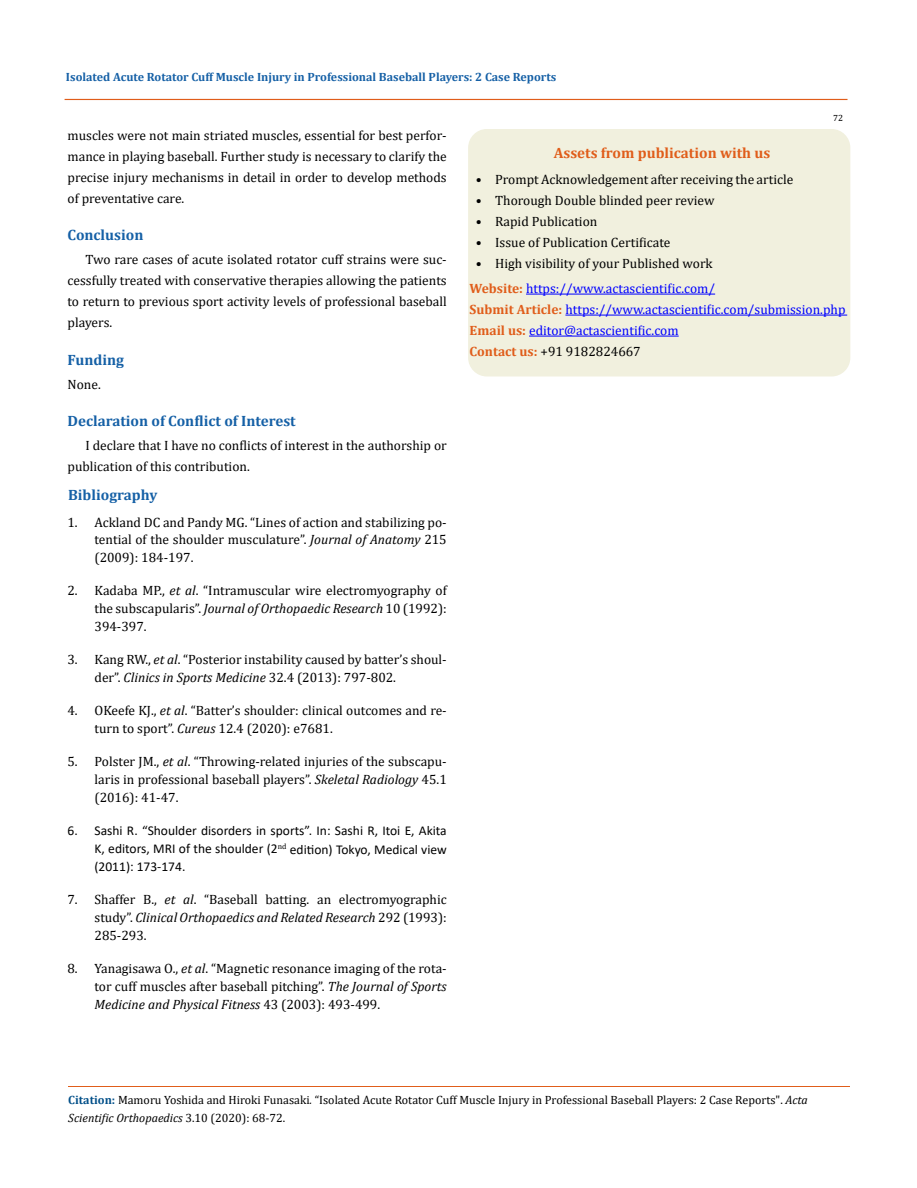
<style>
.page{position:relative;width:917px;height:1188px;background:#fff}
.page>*{position:absolute;margin:0;border:0;box-sizing:border-box;transform-origin:0 0}
.t1{font:700 15px "Cambria";color:#1560a6}
.t2{font:700 15px "Cambria";color:#e05d1a}
.t3{font:13.5px/18px "Cambria";color:#000;text-align:justify}
.t4{font:13.5px/21px "Cambria";color:#00f}
.t5{font:13.5px/18px "Calibri";color:#000;text-align:justify}
.t6{font:12px/18px "Cambria";color:#000}
.t7{font:700 12px "Cambria";color:#1560a6}
.t8{font:9px "Cambria";color:#000}
.s1{font-style:italic}
.s2{font-weight:700;color:#e05d1a}
.s3{color:#000}
.s4{font-weight:700;color:#035089}
</style>
<div class="page">
<div style="left:65px;top:99px;width:782px;height:1px;border:1px solid #e05d1a"></div>
<div style="left:469px;top:130px;width:380px;height:246px;background:#f1f0de;border-radius:18px"></div>
<div style="left:468px;top:129px;width:382px;height:247px;border:2px solid #f1f0de;border-radius:18px"></div>
<hr style="left:526px;top:294px;width:189px;height:1px;background:#00f">
<hr style="left:565px;top:315px;width:282px;height:1px;background:#00f">
<hr style="left:529px;top:336px;width:149px;height:1px;background:#00f">
<hr style="left:68px;top:1086px;width:782px;height:1px;background:#e05d1a">
<p class="t7" style="left:66px;top:69px;width:492px">Isolated Acute Rotator Cuff Muscle Injury in Professional Baseball Players: 2 Case Reports</p>
<p class="t8" style="left:833px;top:113px;width:11px">72</p>
<p class="t3" style="left:67px;top:124px;width:381px;line-height:21px">muscles were not main striated muscles, essential for best perfor&shy;mance in playing baseball. Further study is necessary to clarify the precise injury mechanisms in detail in order to develop methods of preventative care.</p>
<p class="t1" style="left:67px;top:224px;width:77px">Conclusion</p>
<p class="t3" style="left:67px;top:249px;width:381px;line-height:21px;text-indent:18px">Two rare cases of acute isolated rotator cuff strains were suc&shy;cessfully treated with conservative therapies allowing the patients to return to previous sport activity levels of professional baseball players.</p>
<p class="t1" style="left:67px;top:349px;width:58px">Funding</p>
<p class="t3" style="left:67px;top:375px;width:35px">None.</p>
<p class="t1" style="left:67px;top:410px;width:230px">Declaration of Conflict of Interest</p>
<p class="t3" style="left:67px;top:435px;width:381px;line-height:21px;text-indent:18px">I declare that I have no conflicts of interest in the authorship or publication of this contribution.</p>
<p class="t1" style="left:68px;top:484px;width:91px">Bibliography</p>
<p class="t3" style="left:94px;top:513px;width:354px;text-indent:-27px">1. Ackland DC and Pandy MG. “Lines of action and stabilizing po&shy;tential of the shoulder musculature”. <span class="s1">Journal of Anatomy</span> 215 (2009): 184-197.</p>
<p class="t3" style="left:94px;top:582px;width:354px;text-indent:-27px">2. Kadaba MP., <span class="s1">et al</span>. “Intramuscular wire electromyography of the subscapularis”. <span class="s1">Journal of Orthopaedic Research</span> 10 (1992):<br>394-397.</p>
<p class="t3" style="left:94px;top:651px;width:354px;text-indent:-27px">3. Kang RW., <span class="s1">et al</span>. “Posterior instability caused by batter’s shoul&shy;der”. <span class="s1">Clinics in Sports Medicine</span> 32.4 (2013): 797-802.</p>
<p class="t3" style="left:94px;top:702px;width:354px;text-indent:-27px">4. OKeefe KJ., <span class="s1">et al</span>. “Batter’s shoulder: clinical outcomes and re&shy;turn to sport”. <span class="s1">Cureus</span> 12.4 (2020): e7681.</p>
<p class="t3" style="left:94px;top:753px;width:354px;text-indent:-27px">5. Polster JM., <span class="s1">et al</span>. “Throwing-related injuries of the subscapu&shy;laris in professional baseball players”. <span class="s1">Skeletal Radiology</span> 45.1 (2016): 41-47.</p>
<p class="t5" style="left:94px;top:822px;width:354px;text-indent:-27px">6. Sashi R. “Shoulder disorders in sports”. In: Sashi R, Itoi E, Akita K, editors, MRI of the shoulder (2<sup>nd</sup> edition) Tokyo, Medical view (2011): 173-174.</p>
<p class="t3" style="left:94px;top:891px;width:354px;text-indent:-27px">7. Shaffer B., <span class="s1">et al</span>. “Baseball batting. an electromyographic study”. <span class="s1">Clinical Orthopaedics and Related Research</span> 292 (1993):<br>285-293.</p>
<p class="t3" style="left:94px;top:960px;width:354px;text-indent:-27px">8. Yanagisawa O., <span class="s1">et al</span>. “Magnetic resonance imaging of the rota&shy;tor cuff muscles after baseball pitching”. <span class="s1">The Journal of Sports Medicine and Physical Fitness</span> 43 (2003): 493-499.</p>
<p class="t2" style="left:553px;top:142px;width:218px">Assets from publication with us</p>
<p class="t3" style="left:476px;top:170px;width:319px">• Prompt Acknowledgement after receiving the article</p>
<p class="t3" style="left:476px;top:191px;width:240px">• Thorough Double blinded peer review</p>
<p class="t3" style="left:476px;top:212px;width:123px">• Rapid Publication</p>
<p class="t3" style="left:476px;top:233px;width:196px">• Issue of Publication Certificate</p>
<p class="t3" style="left:476px;top:254px;width:238px">• High visibility of your Published work</p>
<p class="t4" style="left:469px;top:278px;width:377px"><span class="s2">Website:</span> https://www.actascientific.com/<br><span class="s2">Submit Article:</span> https://www.actascientific.com/submission.php <span class="s2">Email us:</span> editor@actascientific.com<br><span class="s2">Contact us:</span> <span class="s3">+91 9182824667</span></p>
<p class="t6" style="left:68px;top:1091px;width:741px"><span class="s4">Citation:</span> Mamoru Yoshida and Hiroki Funasaki<span class="s1">.</span> “Isolated Acute Rotator Cuff Muscle Injury in Professional Baseball Players: 2 Case Reports". <span class="s1">Acta<br>Scientific Orthopaedics</span> 3.10 (2020): 68-72.</p>
</div>
